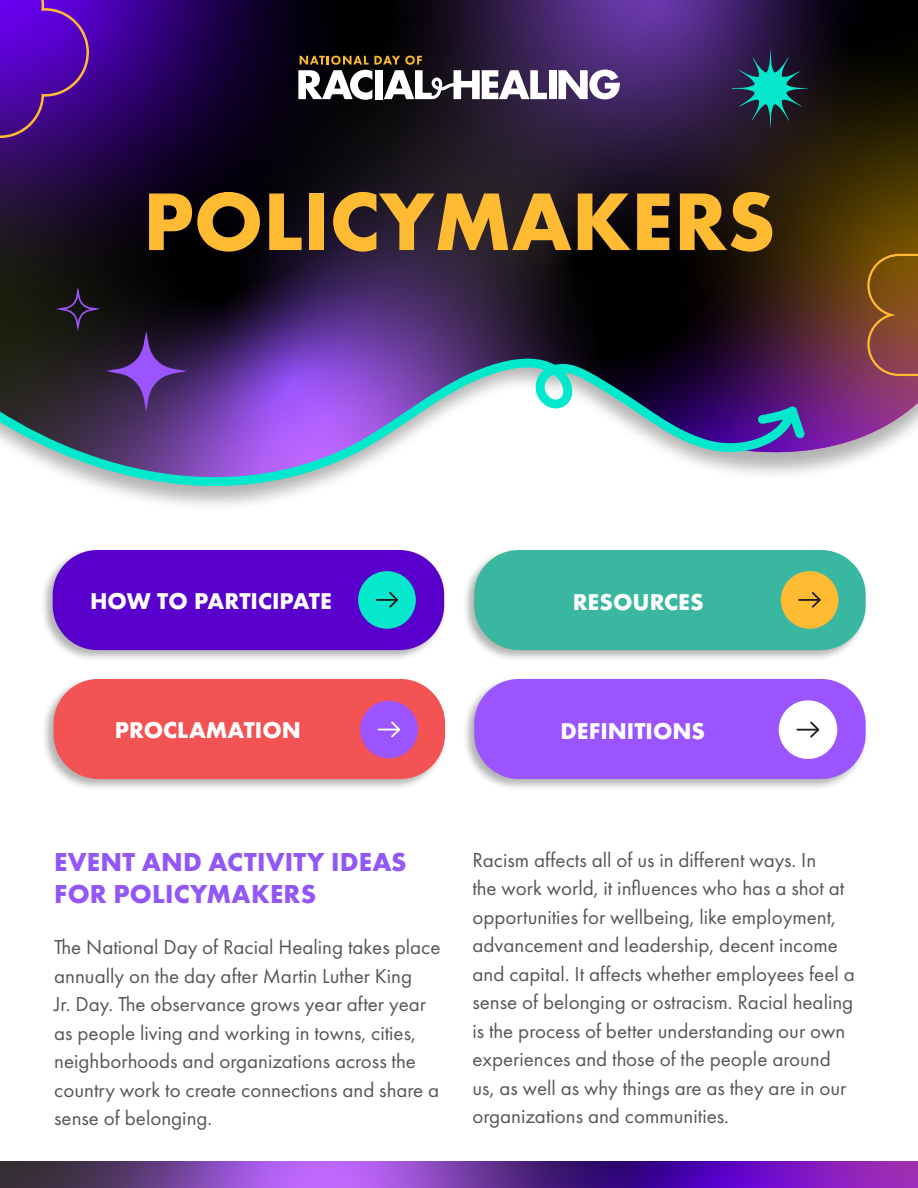
<style>
.page{position:relative;width:918px;height:1188px;background:#fff}
.page>*{position:absolute;margin:0;border:0;box-sizing:border-box;transform-origin:0 0}
.t1{font:700 75px "Futura";color:#ffbb32}
.t2{font:700 27px/32.4px "Futura PT";letter-spacing:.01em;color:#9257f6}
.t3{font:21px/28.5px "Futura PT";color:#565757}
.t4{font:700 21px "Futura";color:#fff}
</style>
<div class="page">
<svg style="left:0;top:1161px;width:918px;height:27px;background:#7030a5"></svg>
<svg style="left:0;top:0;width:918px;height:495px;background:#2d1e31"></svg>
<div style="left:549px;top:70px;width:7px;height:29px;background:#fff"></div>
<svg style="left:558px;top:70px;width:62px;height:29px"></svg>
<svg style="left:245px;top:42px;width:302px;height:58px"></svg>
<svg style="left:732px;top:48px;width:77px;height:81px;background:#1e4552"></svg>
<svg style="left:0;top:0;width:236px;height:138px;background:#3a0481"></svg>
<svg style="left:56px;top:287px;width:130px;height:67px;background:#18121b"></svg>
<svg style="left:867px;top:254px;width:51px;height:122px;background:#8c5228"></svg>
<svg style="left:0;top:354px;width:810px;height:137px"></svg>
<div style="left:462px;top:548px;width:405px;height:114px;background:#000;opacity:.3"></div>
<div style="left:474px;top:550px;width:392px;height:100px;background:#3ab7a1;border-radius:45px"></div>
<div style="left:781px;top:571px;width:57px;height:58px;background:#ffbb32;border-radius:50%"></div>
<hr style="left:799px;top:599px;width:21px;height:2px;background:#231f20">
<svg style="left:810px;top:592px;width:11px;height:16px"></svg>
<div style="left:42px;top:677px;width:405px;height:114px;background:#000;opacity:.3"></div>
<div style="left:54px;top:679px;width:391px;height:100px;background:#f45353;border-radius:45px"></div>
<div style="left:360px;top:701px;width:58px;height:57px;background:#9c54ff;border-radius:50%"></div>
<svg style="left:378px;top:721px;width:22px;height:17px"></svg>
<div style="left:462px;top:677px;width:405px;height:114px;background:#000;opacity:.3"></div>
<div style="left:474px;top:679px;width:392px;height:100px;background:#9c54ff;border-radius:45px"></div>
<div style="left:779px;top:700px;width:58px;height:59px;background:#fff;border-radius:50%"></div>
<hr style="left:797px;top:729px;width:21px;height:2px;background:#231f20">
<svg style="left:808px;top:721px;width:12px;height:17px"></svg>
<div style="left:41px;top:548px;width:405px;height:114px;background:#000;opacity:.3"></div>
<div style="left:53px;top:550px;width:391px;height:100px;background:#5a00cd;border-radius:45px"></div>
<div style="left:358px;top:571px;width:58px;height:58px;background:#06e8cb;border-radius:50%"></div>
<hr style="left:376px;top:599px;width:21px;height:2px;background:#231f20">
<svg style="left:387px;top:592px;width:11px;height:16px"></svg>
<h1 class="t1" style="left:143px;top:168px;width:634px">POLICYMAKERS</h1>
<p class="t4" style="left:90px;top:586px;width:244px">HOW TO PARTICIPATE</p>
<p class="t4" style="left:573px;top:587px;width:133px">RESOURCES</p>
<p class="t4" style="left:115px;top:715px;width:188px">PROCLAMATION</p>
<p class="t4" style="left:560px;top:716px;width:146px">DEFINITIONS</p>
<p class="t2" style="left:54px;top:845px;width:354px">EVENT AND ACTIVITY IDEAS<br>FOR POLICYMAKERS</p>
<p class="t3" style="left:54px;top:933px;width:388px">The National Day of Racial Healing takes place annually on the day after Martin Luther King<br>Jr. Day. The observance grows year after year as people living and working in towns, cities, neighborhoods and organizations across the country work to create connections and share a sense of belonging.</p>
<p class="t3" style="left:472px;top:846px;width:384px">Racism affects all of us in different ways. In<br>the work world, it influences who has a shot at opportunities for wellbeing, like employment, advancement and leadership, decent income and capital. It affects whether employees feel a sense of belonging or ostracism. Racial healing is the process of better understanding our own experiences and those of the people around us, as well as why things are as they are in our organizations and communities.</p>
</div>
